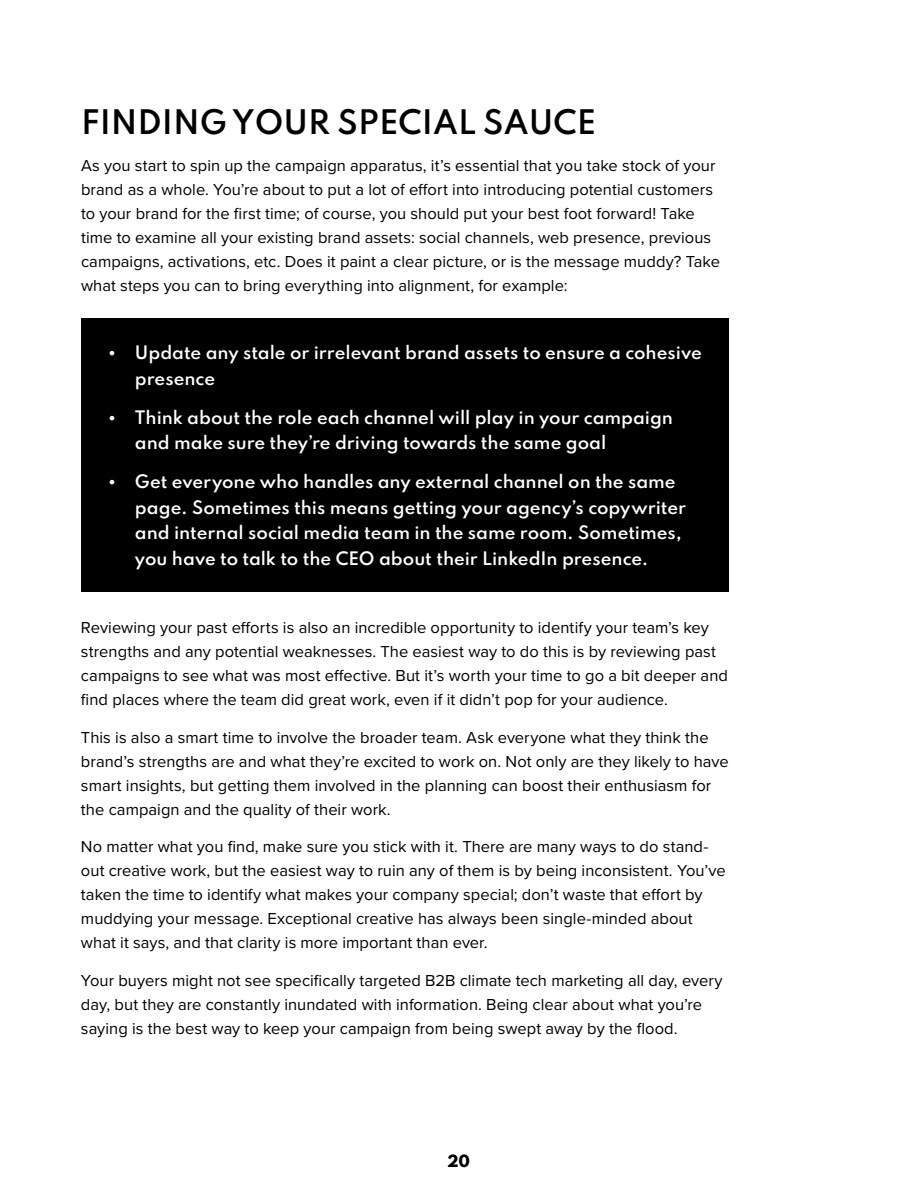
<style>
.page{position:relative;width:918px;height:1188px;background:#fff}
.page>*{position:absolute;margin:0;border:0;box-sizing:border-box;transform-origin:0 0}
.t1{font:100 30px "Spartan";color:#000}
.t2{font:16.5px/24px "Proxima Nova";letter-spacing:.005em;color:#000}
.t3{font:100 16.5px/25.5px "Spartan";letter-spacing:-.005em;color:#fff}
.t4{font:100 15px "Spartan";color:#000}
</style>
<div class="page">
<div style="left:81px;top:318px;width:648px;height:274px;background:#000"></div>
<h1 class="t1" style="left:81px;top:99px;width:517px">FINDING YOUR SPECIAL SAUCE</h1>
<p class="t2" style="left:81px;top:153px;width:641px">As you start to spin up the campaign apparatus, it’s essential that you take stock of your brand as a whole. You’re about to put a lot of effort into introducing potential customers to your brand for the first time; of course, you should put your best foot forward! Take time to examine all your existing brand assets: social channels, web presence, previous campaigns, activations, etc. Does it paint a clear picture, or is the message muddy? Take what steps you can to bring everything into alignment, for example:</p>
<p class="t3" style="left:135px;top:339px;width:568px;text-indent:-27px">• Update any stale or irrelevant brand assets to ensure a cohesive presence</p>
<p class="t3" style="left:135px;top:404px;width:540px;text-indent:-27px">• Think about the role each channel will play in your campaign and make sure they’re driving towards the same goal</p>
<p class="t3" style="left:135px;top:468px;width:553px;text-indent:-27px">• Get everyone who handles any external channel on the same page. Sometimes this means getting your agency’s copywriter and internal social media team in the same room. Sometimes, you have to talk to the CEO about their LinkedIn presence.</p>
<p class="t2" style="left:81px;top:615px;width:649px">Reviewing your past efforts is also an incredible opportunity to identify your team’s key strengths and any potential weaknesses. The easiest way to do this is by reviewing past campaigns to see what was most effective. But it’s worth your time to go a bit deeper and find places where the team did great work, even if it didn’t pop for your audience.</p>
<p class="t2" style="left:81px;top:725px;width:649px">This is also a smart time to involve the broader team. Ask everyone what they think the brand’s strengths are and what they’re excited to work on. Not only are they likely to have smart insights, but getting them involved in the planning can boost their enthusiasm for the campaign and the quality of their work.</p>
<p class="t2" style="left:81px;top:834px;width:646px">No matter what you find, make sure you stick with it. There are many ways to do stand&shy;out creative work, but the easiest way to ruin any of them is by being inconsistent. You’ve taken the time to identify what makes your company special; don’t waste that effort by muddying your message. Exceptional creative has always been single-minded about what it says, and that clarity is more important than ever.</p>
<p class="t2" style="left:81px;top:968px;width:643px">Your buyers might not see specifically targeted B2B climate tech marketing all day, every day, but they are constantly inundated with information. Being clear about what you’re saying is the best way to keep your campaign from being swept away by the flood.</p>
<p class="t4" style="left:448px;top:1150px;width:24px">20</p>
</div>
